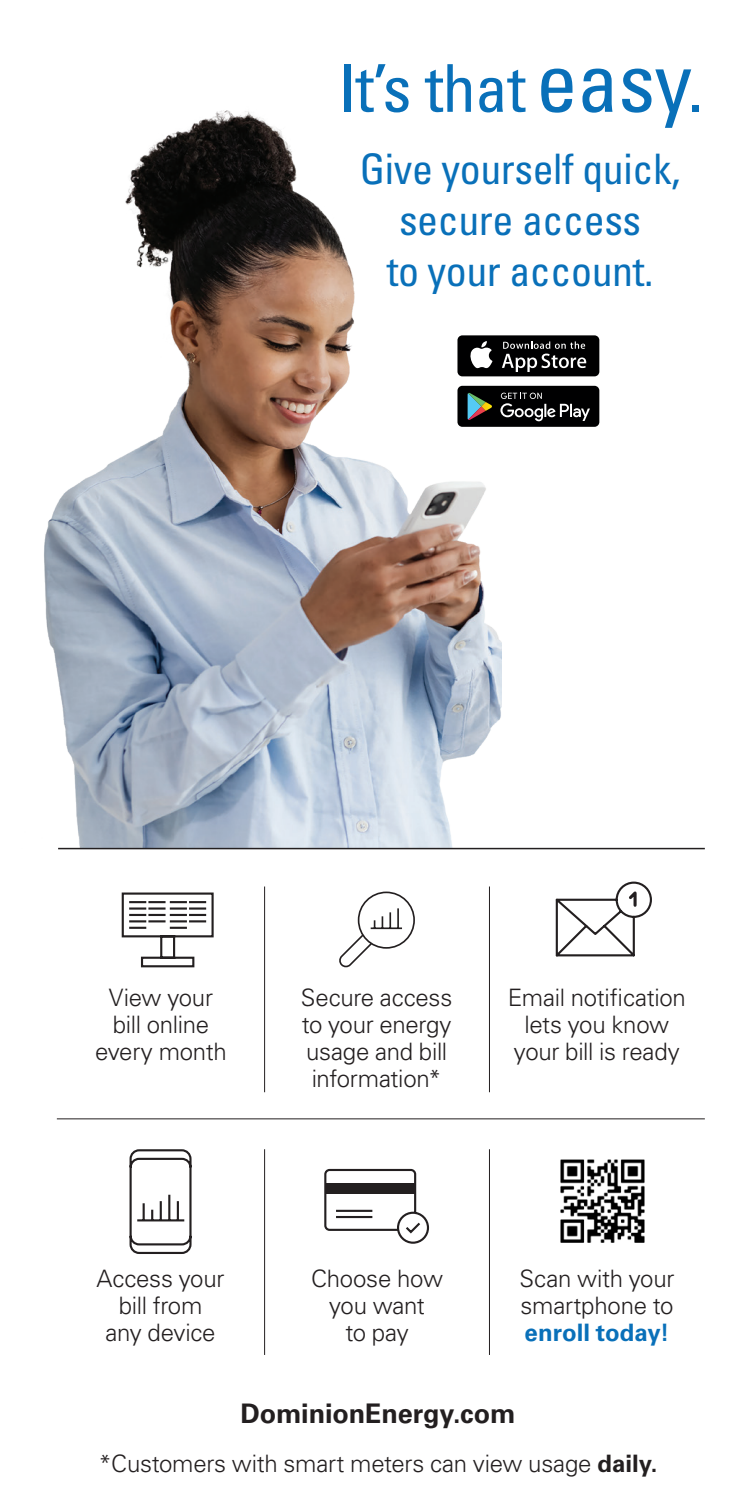
<style>
.page{position:relative;width:756px;height:1512px;background:#fff}
.page>*{position:absolute;margin:0;border:0;box-sizing:border-box;transform-origin:0 0}
.t1{font:condensed 66px "Univers LT Std";letter-spacing:-.01em;color:#0970b9}
.t2{font:condensed 42px/51px "Univers LT Std";letter-spacing:-.01em;color:#0970b9;text-align:center}
.t3{font:700 27px "Univers LT Std";letter-spacing:-.005em;color:#231f20}
.t4{font:300 24px/27px "Univers LT Std";letter-spacing:-.01em;color:#231f20;text-align:center}
.s1{font-size:84px}
.s2{font-weight:700;color:#0970b9}
.s3{font-weight:700}
</style>
<div class="page">
<img style="left:44px;top:110px;width:457px;height:738px">
<div style="left:457px;top:386px;width:142px;height:41px;background:#000001;border-radius:5px"></div>
<svg style="left:468px;top:393px;width:24px;height:27px"></svg>
<svg style="left:500px;top:393px;width:90px;height:28px"></svg>
<div style="left:457px;top:335px;width:142px;height:41px;background:#000001;border-radius:5px"></div>
<svg style="left:470px;top:341px;width:22px;height:27px"></svg>
<svg style="left:502px;top:341px;width:84px;height:31px"></svg>
<hr style="left:58px;top:848px;width:647px;height:1px;background:#231f20">
<svg style="left:555px;top:881px;width:97px;height:76px"></svg>
<svg style="left:121px;top:892px;width:93px;height:76px"></svg>
<svg style="left:129px;top:1149px;width:63px;height:105px"></svg>
<svg style="left:324px;top:1168px;width:105px;height:76px"></svg>
<div style="left:326px;top:1183px;width:89px;height:10px;background:#231f20"></div>
<hr style="left:57px;top:1118px;width:648px;height:1px;background:#231f20">
<hr style="left:264px;top:887px;width:1px;height:205px;background:#231f20">
<hr style="left:264px;top:1149px;width:1px;height:206px;background:#231f20">
<hr style="left:489px;top:887px;width:1px;height:205px;background:#231f20">
<hr style="left:489px;top:1149px;width:1px;height:206px;background:#231f20">
<img style="left:560px;top:1159px;width:85px;height:84px">
<div style="left:358px;top:892px;width:57px;height:57px;border:2px solid #231f20;border-radius:50%"></div>
<hr style="left:371px;top:927px;width:31px;height:2px;background:#231f20">
<svg style="left:339px;top:920px;width:36px;height:48px"></svg>
<svg style="left:389px;top:912px;width:2px;height:15px"></svg>
<hr style="left:397px;top:908px;width:2px;height:20px;background:#231f20">
<p class="t1" style="left:338px;top:47px;width:366px">It’s that <span class="s1">easy</span>.</p>
<p class="t2" style="left:360px;top:143px;width:322px">Give yourself quick, secure access<br>to your account.</p>
<p class="t4" style="left:109px;top:984px;width:106px">View your</p>
<p class="t4" style="left:113px;top:1011px;width:98px">bill online</p>
<p class="t4" style="left:95px;top:1038px;width:133px">every month</p>
<p class="t4" style="left:301px;top:984px;width:153px">Secure access to your energy usage and bill information*</p>
<p class="t4" style="left:508px;top:984px;width:180px">Email notification lets you know</p>
<p class="t4" style="left:514px;top:1038px;width:167px">your bill is ready</p>
<p class="t4" style="left:97px;top:1265px;width:129px">Access your</p>
<p class="t4" style="left:119px;top:1292px;width:85px">bill from</p>
<p class="t4" style="left:105px;top:1319px;width:112px">any device</p>
<p class="t4" style="left:311px;top:1265px;width:133px">Choose how</p>
<p class="t4" style="left:329px;top:1292px;width:97px">you want</p>
<p class="t4" style="left:345px;top:1319px;width:65px">to pay</p>
<p class="t4" style="left:520px;top:1265px;width:156px;text-align:justify">Scan with your smartphone to <span class="s2">enroll today!</span></p>
<p class="t3" style="left:240px;top:1397px;width:277px">DominionEnergy.com</p>
<p class="t4" style="left:98px;top:1450px;width:561px">*Customers with smart meters can view usage <span class="s3">daily.</span></p>
</div>
